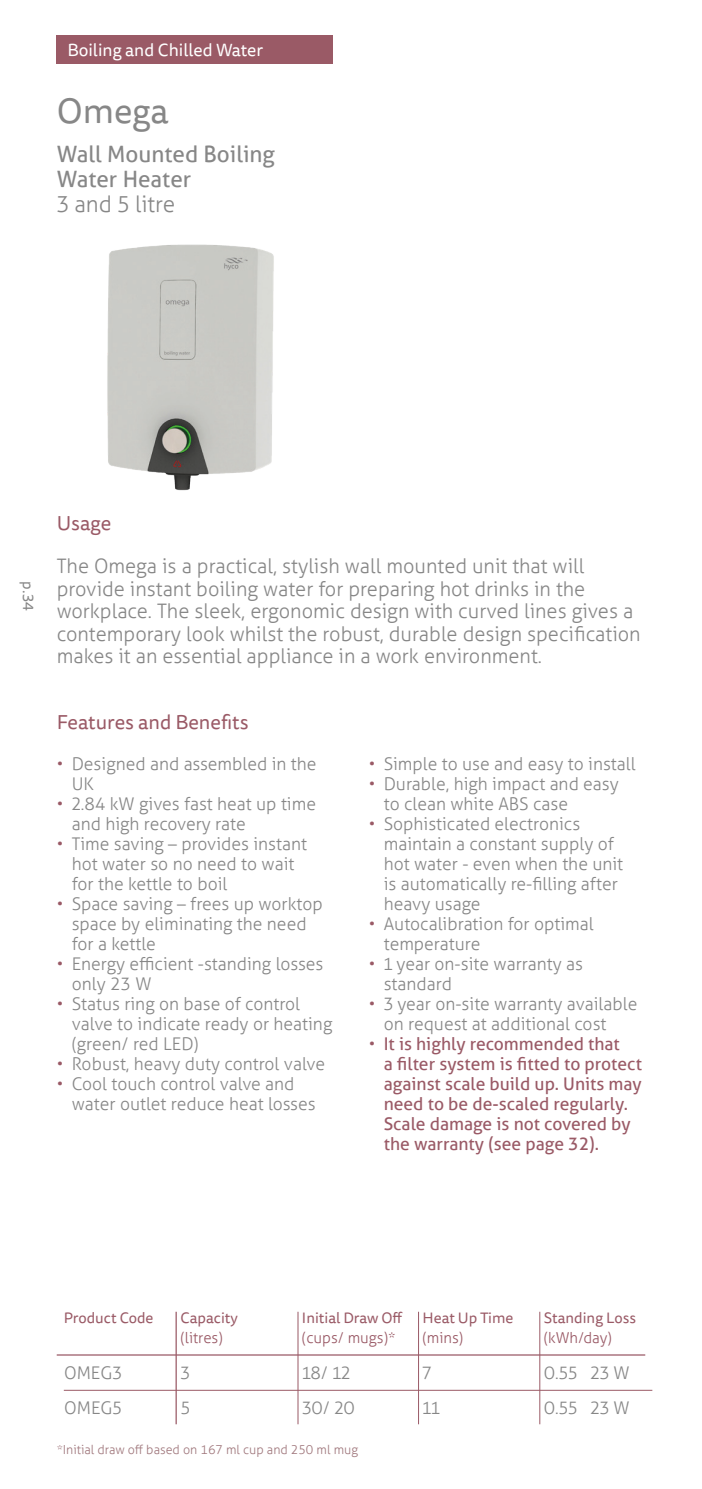
<style>
.page{position:relative;width:702px;height:1489px;background:#fff}
.page>*{position:absolute;margin:0;border:0;box-sizing:border-box;transform-origin:0 0}
.t1{font:35px "Tisa Sans Pro";color:#878787}
.t2{font:22.5px/25px "Aller";color:#878787}
.t3{font:300 22.5px "Aller";color:#878787}
.t4{font:300 20px/22.5px "Aller";color:#878787}
.t5{font:20px "Tisa Sans Pro";color:#9a5a66}
.t6{font:300 17.5px/20px "Aller";color:#878787}
.t7{font:17.5px/20px "Aller";color:#9a5a66}
.t8{font:17.5px "Tisa Sans Pro";color:#fff}
.t9{font:15px "Tisa Sans Pro";color:#9a5a66}
.t10{font:300 15px "Aller";color:#9a5a66}
.t11{font:15px "Tisa Sans Pro";color:#878787}
.t12{font:300 12.5px "Aller";color:#a1797e}
.s1{color:#9a5a66}
.s2{font-weight:300}
</style>
<div class="page">
<img style="left:107px;top:244px;width:167px;height:247px">
<div style="left:57px;top:35px;width:276px;height:29px;background:#9a5a66"></div>
<hr style="left:64px;top:1389px;width:588px;height:1px;background:#9a5a66">
<hr style="left:57px;top:1354px;width:588px;height:1px;background:#9a5a66">
<hr style="left:175px;top:1311px;width:2px;height:113px;background:#9a5a66">
<hr style="left:297px;top:1311px;width:1px;height:113px;background:#9a5a66">
<hr style="left:418px;top:1311px;width:1px;height:113px;background:#9a5a66">
<hr style="left:539px;top:1311px;width:1px;height:113px;background:#9a5a66">
<p class="t8" style="left:67px;top:38px;width:197px">Boiling and Chilled Water</p>
<h1 class="t1" style="left:57px;top:87px;width:113px">Omega</h1>
<p class="t2" style="left:57px;top:141px;width:220px">Wall Mounted Boiling<br>Water Heater</p>
<p class="t3" style="left:57px;top:190px;width:120px">3 and 5 litre</p>
<p class="t11" style="left:38px;top:581px;width:31px;rotate:90deg">p. 34</p>
<p class="t5" style="left:57px;top:510px;width:56px">Usage</p>
<p class="t4" style="left:57px;top:555px;width:585px">The Omega is a practical, stylish wall mounted unit that will provide instant boiling water for preparing hot drinks in the workplace. The sleek, ergonomic design with curved lines gives a contemporary look whilst the robust, durable design specification makes it an essential appliance in a work environment.</p>
<p class="t5" style="left:57px;top:708px;width:193px">Features and Benefits</p>
<p class="t6" style="left:72px;top:754px;width:246px;text-indent:-15px"><span class="s1">•</span> Designed and assembled in the<br>UK</p>
<p class="t6" style="left:72px;top:794px;width:246px;text-indent:-15px"><span class="s1">•</span> 2.84 kW gives fast heat up time and high recovery rate</p>
<p class="t6" style="left:72px;top:834px;width:237px;text-indent:-15px"><span class="s1">•</span> Time saving – provides instant hot water so no need to wait for the kettle to boil</p>
<p class="t6" style="left:72px;top:894px;width:252px;text-indent:-15px"><span class="s1">•</span> Space saving – frees up worktop space by eliminating the need for a kettle</p>
<p class="t6" style="left:72px;top:954px;width:253px;text-indent:-15px"><span class="s1">•</span> Energy efficient -standing losses only 23 W</p>
<p class="t6" style="left:72px;top:994px;width:262px;text-indent:-15px"><span class="s1">•</span> Status ring on base of control valve to indicate ready or heating (green/ red LED)</p>
<p class="t6" style="left:57px;top:1054px;width:270px"><span class="s1">•</span> Robust, heavy duty control valve</p>
<p class="t6" style="left:72px;top:1074px;width:245px;text-indent:-15px"><span class="s1">•</span> Cool touch control valve and water outlet reduce heat losses</p>
<p class="t6" style="left:369px;top:754px;width:268px"><span class="s1">•</span> Simple to use and easy to install</p>
<p class="t6" style="left:384px;top:774px;width:237px;text-indent:-15px"><span class="s1">•</span> Durable, high impact and easy to clean white ABS case</p>
<p class="t6" style="left:384px;top:814px;width:241px;text-indent:-15px"><span class="s1">•</span> Sophisticated electronics maintain a constant supply of hot water - even when the unit is automatically re-filling after heavy usage</p>
<p class="t6" style="left:384px;top:914px;width:211px;text-indent:-15px"><span class="s1">•</span> Autocalibration for optimal temperature</p>
<p class="t6" style="left:384px;top:954px;width:201px;text-indent:-15px"><span class="s1">•</span> 1 year on-site warranty as standard</p>
<p class="t6" style="left:384px;top:994px;width:255px;text-indent:-15px"><span class="s1">•</span> 3 year on-site warranty available on request at additional cost</p>
<p class="t7" style="left:384px;top:1033px;width:260px;text-indent:-15px"><span class="s2">•</span> It is highly recommended that<br>a filter system is fitted to protect against scale build up. Units may need to be de-scaled regularly.<br>Scale damage is not covered by the warranty (see page 32).</p>
<p class="t9" style="left:302px;top:1307px;width:102px">Initial Draw Off</p>
<p class="t10" style="left:302px;top:1328px;width:95px">(cups/ mugs)*</p>
<p class="t9" style="left:64px;top:1307px;width:91px">Product Code</p>
<p class="t9" style="left:543px;top:1307px;width:94px">Standing Loss</p>
<p class="t10" style="left:543px;top:1328px;width:70px">(kWh/day)</p>
<p class="t9" style="left:180px;top:1307px;width:59px">Capacity</p>
<p class="t10" style="left:180px;top:1328px;width:44px">(litres)</p>
<p class="t9" style="left:422px;top:1307px;width:92px">Heat Up Time</p>
<p class="t10" style="left:422px;top:1328px;width:42px">(mins)</p>
<p class="t6" style="left:64px;top:1363px;width:59px">OMEG3</p>
<p class="t6" style="left:422px;top:1355px;width:19px;line-height:34.2px">7<br>11</p>
<p class="t6" style="left:543px;top:1362px;width:87px">0.55 23 W</p>
<p class="t6" style="left:180px;top:1355px;width:11px;line-height:34.2px">3<br>5</p>
<p class="t6" style="left:302px;top:1355px;width:54px;line-height:34.2px">18/ 12<br>30/ 20</p>
<p class="t6" style="left:64px;top:1397px;width:59px">OMEG5</p>
<p class="t6" style="left:543px;top:1397px;width:87px">0.55 23 W</p>
<p class="t12" style="left:57px;top:1441px;width:303px">*Initial draw off based on 167 ml cup and 250 ml mug</p>
</div>
